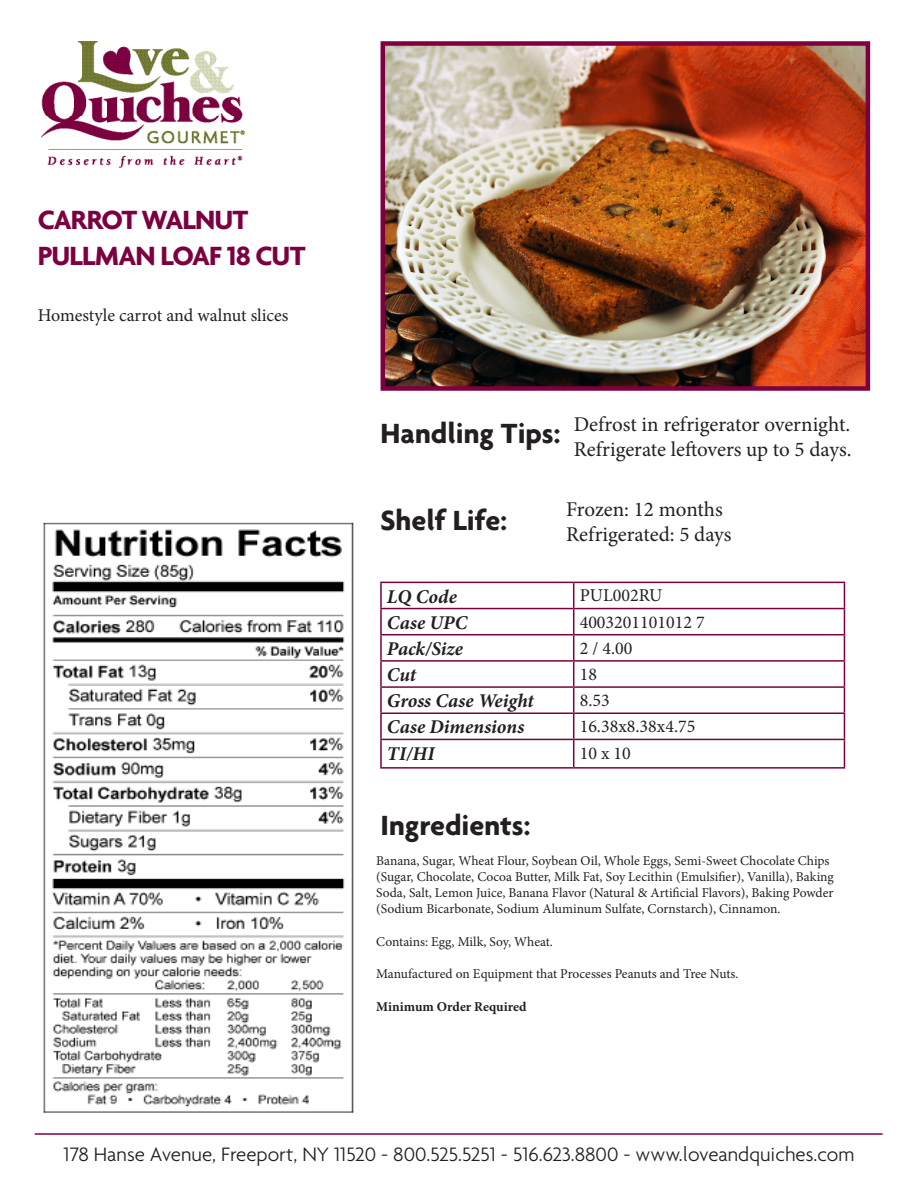
<style>
.page{position:relative;width:918px;height:1188px;background:#fff}
.page>*{position:absolute;margin:0;border:0;box-sizing:border-box;transform-origin:0 0}
.t1{font:700 30px "Agenda";color:#231f20}
.t2{font:700 28.5px "Agenda";letter-spacing:-.03em;color:#7c0040}
.t3{font:21px/25.2px "Minion Pro";color:#231f20}
.t4{font:300 21px "Agenda";color:#231f20}
.t5{font:italic 700 19.5px "Minion Pro";color:#231f20}
.t6{font:18px "Minion Pro";color:#231f20}
.t7{font:13.5px/16.2px "Minion Pro";color:#231f20}
.t8{font:700 13.5px "Minion Pro";color:#231f20}
</style>
<div class="page">
<img style="left:42px;top:42px;width:202px;height:125px">
<hr style="left:35px;top:1133px;width:848px;height:2px;background:#7c0040">
<hr style="left:380px;top:582px;width:194px;height:1px;background:#7c0040">
<hr style="left:380px;top:583px;width:2px;height:25px;background:#7c0040">
<hr style="left:574px;top:582px;width:271px;height:1px;background:#7c0040">
<hr style="left:380px;top:608px;width:194px;height:1px;background:#7c0040">
<hr style="left:380px;top:609px;width:2px;height:25px;background:#7c0040">
<hr style="left:574px;top:608px;width:271px;height:1px;background:#7c0040">
<hr style="left:380px;top:634px;width:194px;height:1px;background:#7c0040">
<hr style="left:380px;top:635px;width:2px;height:25px;background:#7c0040">
<hr style="left:574px;top:634px;width:271px;height:1px;background:#7c0040">
<hr style="left:380px;top:660px;width:194px;height:2px;background:#7c0040">
<hr style="left:380px;top:662px;width:2px;height:24px;background:#7c0040">
<hr style="left:574px;top:660px;width:271px;height:2px;background:#7c0040">
<hr style="left:380px;top:686px;width:194px;height:2px;background:#7c0040">
<hr style="left:380px;top:688px;width:2px;height:25px;background:#7c0040">
<hr style="left:574px;top:686px;width:271px;height:2px;background:#7c0040">
<hr style="left:380px;top:713px;width:194px;height:1px;background:#7c0040">
<hr style="left:380px;top:714px;width:2px;height:25px;background:#7c0040">
<hr style="left:574px;top:713px;width:271px;height:1px;background:#7c0040">
<hr style="left:380px;top:739px;width:194px;height:1px;background:#7c0040">
<hr style="left:380px;top:740px;width:2px;height:27px;background:#7c0040">
<hr style="left:574px;top:739px;width:271px;height:1px;background:#7c0040">
<svg style="left:573px;top:583px;width:1px;height:184px"></svg>
<svg style="left:844px;top:583px;width:1px;height:184px"></svg>
<hr style="left:380px;top:767px;width:194px;height:2px;background:#7c0040">
<hr style="left:574px;top:767px;width:271px;height:2px;background:#7c0040">
<img style="left:386px;top:46px;width:479px;height:340px">
<div style="left:381px;top:41px;width:489px;height:350px;border:4px solid #7c0040"></div>
<img style="left:43px;top:522px;width:311px;height:591px">
<p class="t2" style="left:38px;top:203px;width:212px">CARROT WALNUT</p>
<p class="t2" style="left:38px;top:239px;width:269px">PULLMAN LOAF 18 CUT</p>
<p class="t6" style="left:38px;top:303px;width:252px">Homestyle carrot and walnut slices</p>
<p class="t1" style="left:381px;top:415px;width:181px">Handling Tips:</p>
<p class="t3" style="left:574px;top:412px;width:279px">Defrost in refrigerator overnight.<br>Refrigerate leftovers up to 5 days.</p>
<p class="t1" style="left:381px;top:503px;width:128px">Shelf Life:</p>
<p class="t3" style="left:566px;top:497px;width:158px">Frozen: 12 months</p>
<p class="t3" style="left:566px;top:522px;width:167px">Refrigerated: 5 days</p>
<p class="t5" style="left:387px;top:582px;width:71px">LQ Code</p>
<p class="t6" style="left:580px;top:584px;width:84px">PUL002RU</p>
<p class="t5" style="left:387px;top:609px;width:82px">Case UPC</p>
<p class="t6" style="left:580px;top:610px;width:127px">4003201101012 7</p>
<p class="t5" style="left:387px;top:635px;width:78px">Pack/Size</p>
<p class="t6" style="left:580px;top:636px;width:54px">2 / 4.00</p>
<p class="t5" style="left:387px;top:661px;width:31px">Cut</p>
<p class="t6" style="left:580px;top:662px;width:19px">18</p>
<p class="t5" style="left:387px;top:687px;width:148px">Gross Case Weight</p>
<p class="t6" style="left:580px;top:688px;width:32px">8.53</p>
<p class="t5" style="left:387px;top:713px;width:139px">Case Dimensions</p>
<p class="t6" style="left:580px;top:715px;width:117px">16.38x8.38x4.75</p>
<p class="t5" style="left:387px;top:739px;width:49px">TI/HI</p>
<p class="t6" style="left:580px;top:741px;width:53px">10 x 10</p>
<p class="t1" style="left:381px;top:807px;width:151px">Ingredients:</p>
<p class="t7" style="left:376px;top:852px;width:459px">Banana, Sugar, Wheat Flour, Soybean Oil, Whole Eggs, Semi-Sweet Chocolate Chips (Sugar, Chocolate, Cocoa Butter, Milk Fat, Soy Lecithin (Emulsifier), Vanilla), Baking Soda, Salt, Lemon Juice, Banana Flavor (Natural &amp; Artificial Flavors), Baking Powder (Sodium Bicarbonate, Sodium Aluminum Sulfate, Cornstarch), Cinnamon.</p>
<p class="t7" style="left:376px;top:933px;width:178px">Contains: Egg, Milk, Soy, Wheat.</p>
<p class="t7" style="left:376px;top:966px;width:364px">Manufactured on Equipment that Processes Peanuts and Tree Nuts.</p>
<p class="t8" style="left:376px;top:997px;width:152px">Minimum Order Required</p>
<p class="t4" style="left:64px;top:1141px;width:792px">178 Hanse Avenue, Freeport, NY 11520 - 800.525.5251 - 516.623.8800 - www.loveandquiches.com</p>
</div>
